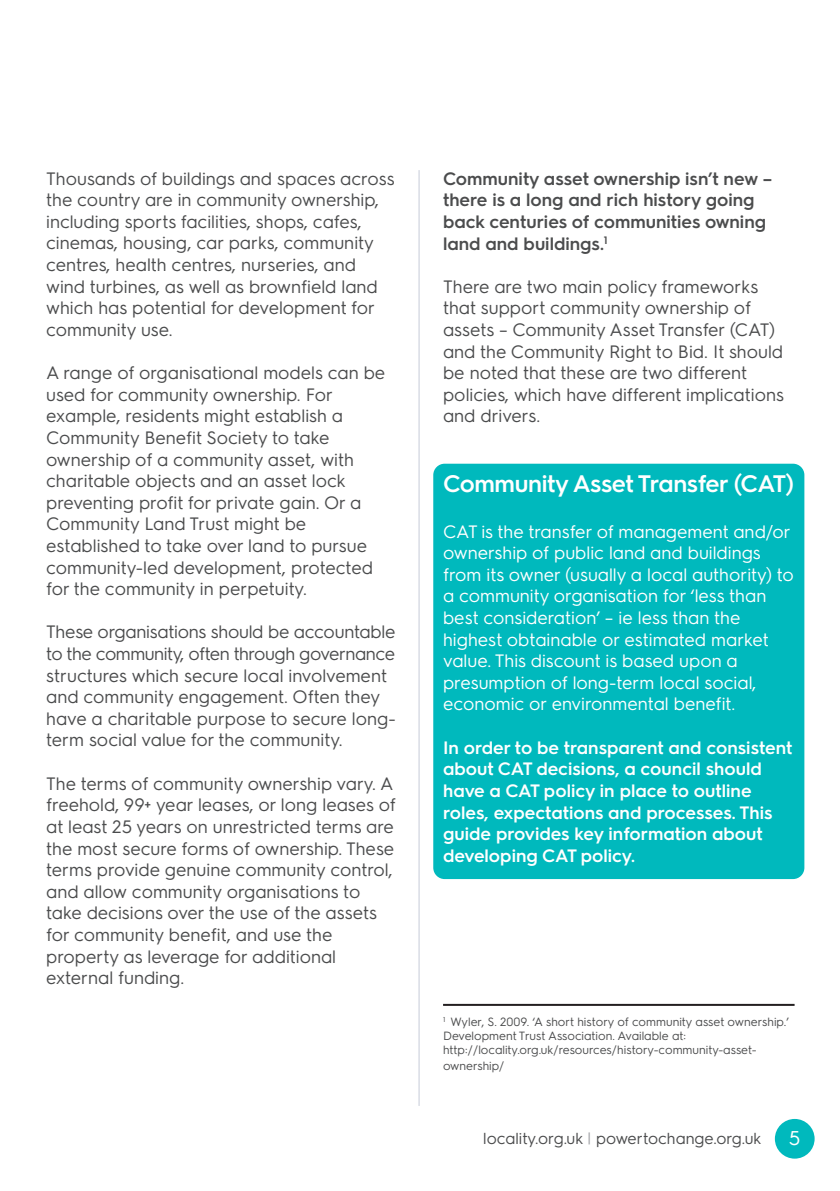
<style>
.page{position:relative;width:840px;height:1191px;background:#fff}
.page>*{position:absolute;margin:0;border:0;box-sizing:border-box;transform-origin:0 0}
.t1{font:600 24px "Hurme Geometric Sans 3";letter-spacing:-.015em;color:#fff}
.t2{font:20px "Hurme Geometric Sans 3";color:#fff}
.t3{font:18px/21.6px "Hurme Geometric Sans 3";color:#4b4c4d}
.t4{font:18px/21.6px "Hurme Geometric Sans 3";color:#fff}
.t5{font:600 18px/21.6px "Hurme Geometric Sans 3";color:#fff}
.t6{font:600 18px/21.6px "Hurme Geometric Sans 3";color:#4b4c4d}
.t7{font:16px "Hurme Geometric Sans 3";color:#4b4c4d}
.t8{font:12px/14.4px "Hurme Geometric Sans 3";color:#4b4c4d}
.s1{color:#a3a4a8}
</style>
<div class="page">
<div style="left:433px;top:464px;width:370px;height:415px;background:#00b9bd;border-radius:11px"></div>
<div style="left:774px;top:1119px;width:40px;height:39px;background:#00b9bd;border-radius:50%"></div>
<hr style="left:443px;top:1004px;width:351px;height:2px;background:#231f20">
<hr style="left:418px;top:170px;width:1px;height:936px;background:#c6cbd8">
<p class="t3" style="left:46px;top:169px;width:350px">Thousands of buildings and spaces across the country are in community ownership, including sports facilities, shops, cafes, cinemas, housing, car parks, community centres, health centres, nurseries, and wind turbines, as well as brownfield land which has potential for development for community use.</p>
<p class="t3" style="left:46px;top:364px;width:340px">A range of organisational models can be used for community ownership. For example, residents might establish a Community Benefit Society to take ownership of a community asset, with charitable objects and an asset lock preventing profit for private gain. Or a Community Land Trust might be established to take over land to pursue community-led development, protected for the community in perpetuity.</p>
<p class="t3" style="left:46px;top:623px;width:351px">These organisations should be accountable to the community, often through governance structures which secure local involvement and community engagement. Often they have a charitable purpose to secure long&shy;term social value for the community.</p>
<p class="t3" style="left:46px;top:774px;width:351px">The terms of community ownership vary. A freehold, 99+ year leases, or long leases of at least 25 years on unrestricted terms are the most secure forms of ownership. These terms provide genuine community control, and allow community organisations to take decisions over the use of the assets for community benefit, and use the property as leverage for additional external funding.</p>
<p class="t6" style="left:443px;top:169px;width:330px">Community asset ownership isn’t new – there is a long and rich history going back centuries of communities owning land and buildings.<sup>1</sup></p>
<p class="t3" style="left:443px;top:277px;width:342px">There are two main policy frameworks that support community ownership of assets – Community Asset Transfer (CAT) and the Community Right to Bid. It should be noted that these are two different policies, which have different implications and drivers.</p>
<h1 class="t1" style="left:443px;top:475px;width:352px">Community Asset Transfer (CAT)</h1>
<p class="t4" style="left:443px;top:522px;width:352px">CAT is the transfer of management and/or ownership of public land and buildings from its owner (usually a local authority) to a community organisation for ‘less than best consideration’ – ie less than the highest obtainable or estimated market value. This discount is based upon a presumption of long-term local social, economic or environmental benefit.</p>
<p class="t5" style="left:443px;top:738px;width:351px">In order to be transparent and consistent about CAT decisions, a council should have a CAT policy in place to outline roles, expectations and processes. This guide provides key information about developing CAT policy.</p>
<p class="t8" style="left:443px;top:1015px;width:347px"><sup>1</sup> Wyler, S. 2009. ‘A short history of community asset ownership.’<br>Development Trust Association. Available at: http://locality.org.uk/resources/history-community-asset-</p>
<p class="t8" style="left:443px;top:1060px;width:63px">ownership/</p>
<p class="t7" style="left:483px;top:1132px;width:279px">locality.org.uk <span class="s1">|</span> powertochange.org.uk</p>
<p class="t2" style="left:788px;top:1131px;width:13px">5</p>
</div>
